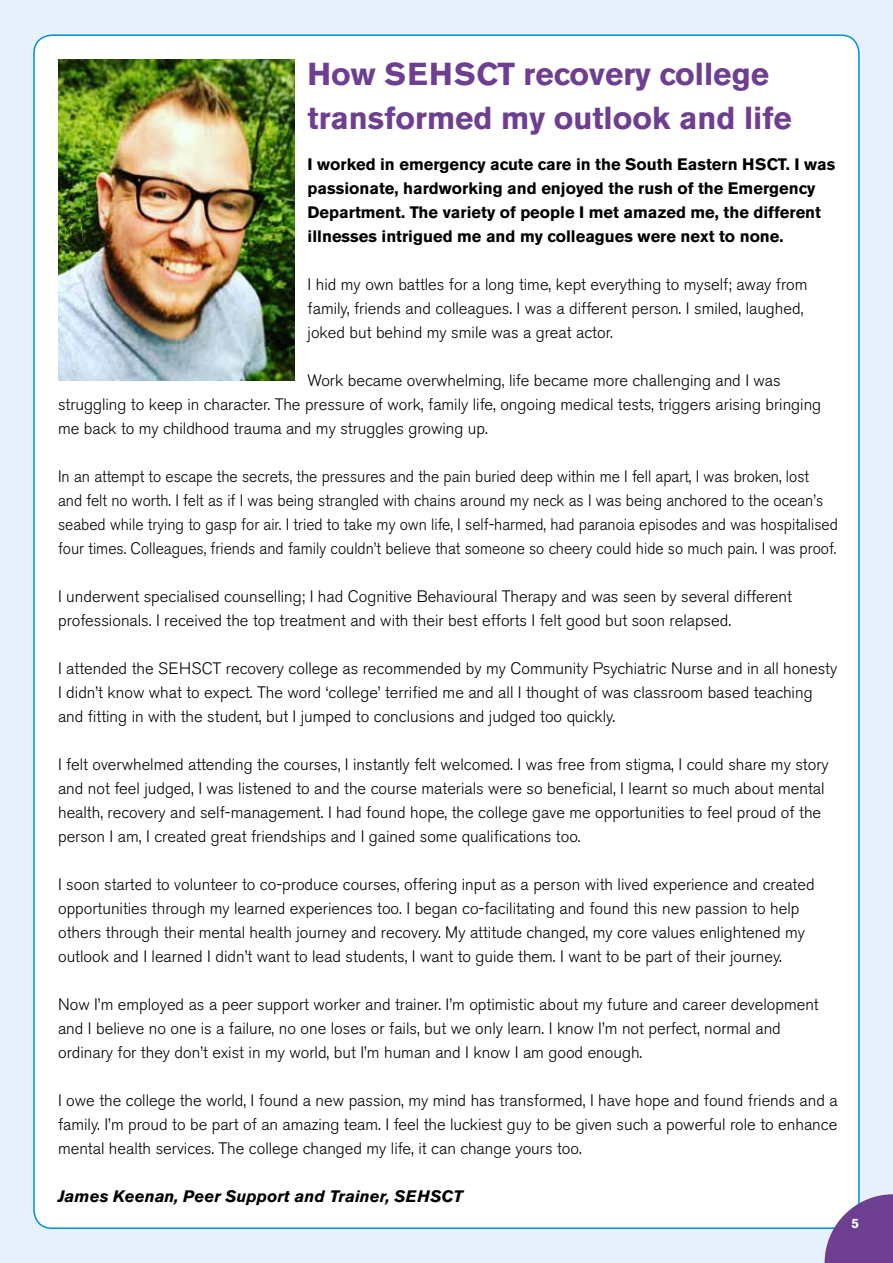
<style>
.page{position:relative;width:893px;height:1263px;background:#e6f1fc}
.page>*{position:absolute;margin:0;border:0;box-sizing:border-box;transform-origin:0 0}
.t1{font:700 31.5px/43.5px "Akzidenz Grotesk BE";color:#6e3e90}
.t2{font:300 16.5px/24px "Akzidenz Grotesk BE";color:#000}
.t3{font:300 16.5px/24px "Akzidenz Grotesk BE";color:#000;scale:.95 1}
.t4{font:700 16.5px/24px "Akzidenz Grotesk BE";color:#000}
.t5{font:italic 700 16.5px "Akzidenz Grotesk BE";color:#000}
.t6{font:700 13.5px "Akzidenz Grotesk BE";color:#fff}
</style>
<div class="page">
<div style="left:34px;top:35px;width:825px;height:1193px;background:#fff;border-radius:18px"></div>
<svg style="left:825px;top:1194px;width:68px;height:69px"></svg>
<img style="left:58px;top:60px;width:237px;height:321px">
<h1 class="t1" style="left:308px;top:53px;width:486px">How SEHSCT recovery college transformed my outlook and life</h1>
<p class="t4" style="left:308px;top:152px;width:529px">I worked in emergency acute care in the South Eastern HSCT. I was passionate, hardworking and enjoyed the rush of the Emergency Department. The variety of people I met amazed me, the different illnesses intrigued me and my colleagues were next to none.</p>
<p class="t2" style="left:308px;top:272px;width:501px">I hid my own battles for a long time, kept everything to myself; away from family, friends and colleagues. I was a different person. I smiled, laughed, joked but behind my smile was a great actor.</p>
<p class="t2" style="left:58px;top:368px;width:765px;text-indent:249px">Work became overwhelming, life became more challenging and I was struggling to keep in character. The pressure of work, family life, ongoing medical tests, triggers arising bringing me back to my childhood trauma and my struggles growing up.</p>
<p class="t3" style="left:58px;top:464px;width:822px">In an attempt to escape the secrets, the pressures and the pain buried deep within me I fell apart, I was broken, lost<br>and felt no worth. I felt as if I was being strangled with chains around my neck as I was being anchored to the ocean’s seabed while trying to gasp for air. I tried to take my own life, I self-harmed, had paranoia episodes and was hospitalised four times. Colleagues, friends and family couldn’t believe that someone so cheery could hide so much pain. I was proof.</p>
<p class="t2" style="left:58px;top:584px;width:735px">I underwent specialised counselling; I had Cognitive Behavioural Therapy and was seen by several different professionals. I received the top treatment and with their best efforts I felt good but soon relapsed.</p>
<p class="t2" style="left:58px;top:656px;width:781px">I attended the SEHSCT recovery college as recommended by my Community Psychiatric Nurse and in all honesty<br>I didn’t know what to expect. The word ‘college’ terrified me and all I thought of was classroom based teaching and fitting in with the student, but I jumped to conclusions and judged too quickly.</p>
<p class="t2" style="left:58px;top:752px;width:772px">I felt overwhelmed attending the courses, I instantly felt welcomed. I was free from stigma, I could share my story and not feel judged, I was listened to and the course materials were so beneficial, I learnt so much about mental health, recovery and self-management. I had found hope, the college gave me opportunities to feel proud of the person I am, I created great friendships and I gained some qualifications too.</p>
<p class="t2" style="left:58px;top:872px;width:758px">I soon started to volunteer to co-produce courses, offering input as a person with lived experience and created opportunities through my learned experiences too. I began co-facilitating and found this new passion to help others through their mental health journey and recovery. My attitude changed, my core values enlightened my outlook and I learned I didn’t want to lead students, I want to guide them. I want to be part of their journey.</p>
<p class="t2" style="left:58px;top:992px;width:762px">Now I’m employed as a peer support worker and trainer. I’m optimistic about my future and career development and I believe no one is a failure, no one loses or fails, but we only learn. I know I’m not perfect, normal and ordinary for they don’t exist in my world, but I’m human and I know I am good enough.</p>
<p class="t2" style="left:58px;top:1088px;width:781px;text-align:justify">I owe the college the world, I found a new passion, my mind has transformed, I have hope and found friends and a family. I’m proud to be part of an amazing team. I feel the luckiest guy to be given such a powerful role to enhance mental health services. The college changed my life, it can change yours too.</p>
<p class="t5" style="left:58px;top:1186px;width:407px">James Keenan, Peer Support and Trainer, SEHSCT</p>
<p class="t6" style="left:851px;top:1215px;width:9px">5</p>
</div>
